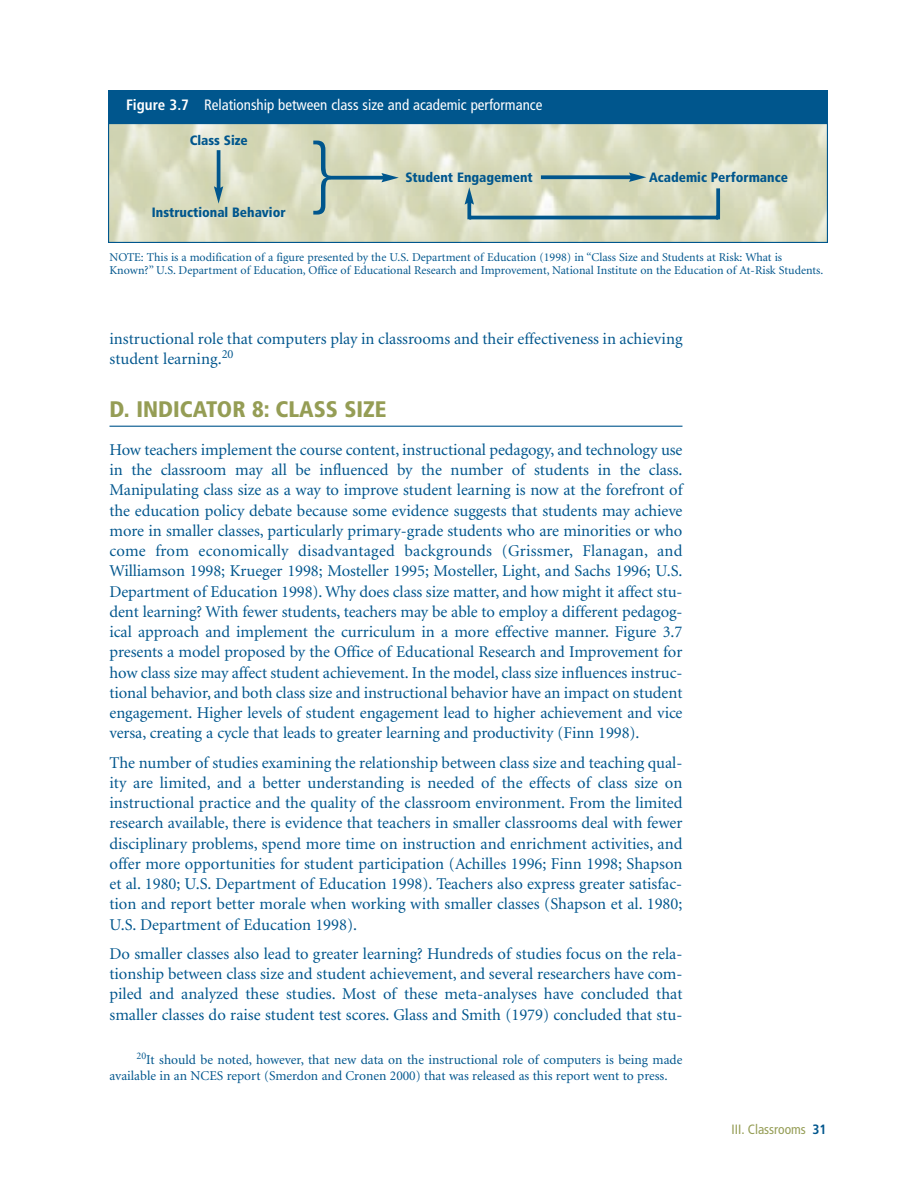
<style>
.page{position:relative;width:918px;height:1188px;background:#fff}
.page>*{position:absolute;margin:0;border:0;box-sizing:border-box;transform-origin:0 0}
.t1{font:300 condensed 82.65px "Frutiger";color:#00568d}
.t2{font:900 condensed 22.5px "Frutiger";color:#959d55}
.t3{font:16.5px/20.2px "Minion";color:#00568d;text-align:justify}
.t4{font:condensed 15px "Frutiger";color:#fff}
.t5{font:13.5px/16.5px "Minion";color:#00568d}
.t6{font:900 condensed 13.5px "Frutiger";color:#00568d}
.t7{font:condensed 13.5px "Frutiger";color:#959d55}
.t8{font:12px/13.5px "Minion";color:#00568d}
.s1{font-weight:700}
.s2{font-weight:700;color:#00568d}
</style>
<div class="page">
<hr style="left:110px;top:426px;width:572px;height:1px;background:#00568d">
<div style="left:108px;top:90px;width:720px;height:33px;background:#00568d"></div>
<img style="left:110px;top:125px;width:716px;height:116px">
<div style="left:108px;top:123px;width:720px;height:120px;border:1px solid #00568d"></div>
<hr style="left:217px;top:150px;width:3px;height:40px;background:#00568d">
<svg style="left:214px;top:186px;width:9px;height:18px"></svg>
<svg style="left:541px;top:175px;width:88px;height:4px"></svg>
<svg style="left:629px;top:173px;width:17px;height:9px"></svg>
<svg style="left:329px;top:176px;width:52px;height:4px"></svg>
<svg style="left:381px;top:173px;width:18px;height:9px"></svg>
<hr style="left:469px;top:216px;width:249px;height:3px;background:#00568d">
<svg style="left:716px;top:188px;width:4px;height:31px"></svg>
<svg style="left:467px;top:205px;width:4px;height:14px"></svg>
<svg style="left:465px;top:187px;width:9px;height:18px"></svg>
<p class="t4" style="left:126px;top:99px;width:418px"><span class="s1">Figure 3.7</span> Relationship between class size and academic performance</p>
<p class="t6" style="left:190px;top:135px;width:60px">Class Size</p>
<p class="t1" style="left:312px;top:141px;width:23px">}</p>
<p class="t6" style="left:405px;top:172px;width:129px">Student Engagement</p>
<p class="t6" style="left:649px;top:172px;width:140px">Academic Performance</p>
<p class="t6" style="left:152px;top:207px;width:135px">Instructional Behavior</p>
<p class="t8" style="left:110px;top:251px;width:716px">NOTE: This is a modification of a figure presented by the U.S. Department of Education (1998) in “Class Size and Students at Risk: What is<br>Known?” U.S. Department of Education, Office of Educational Research and Improvement, National Institute on the Education of At-Risk Students.</p>
<p class="t3" style="left:110px;top:330px;width:575px">instructional role that computers play in classrooms and their effectiveness in achieving student learning.<sup>20</sup></p>
<h3 class="t2" style="left:110px;top:400px;width:278px">D. INDICATOR 8: CLASS SIZE</h3>
<p class="t3" style="left:110px;top:441px;width:575px">How teachers implement the course content, instructional pedagogy, and technology use in the classroom may all be influenced by the number of students in the class.<br>Manipulating class size as a way to improve student learning is now at the forefront of the education policy debate because some evidence suggests that students may achieve more in smaller classes, particularly primary-grade students who are minorities or who come from economically disadvantaged backgrounds (Grissmer, Flanagan, and Williamson 1998; Krueger 1998; Mosteller 1995; Mosteller, Light, and Sachs 1996; U.S.<br>Department of Education 1998). Why does class size matter, and how might it affect stu&shy;dent learning? With fewer students, teachers may be able to employ a different pedagog&shy;ical approach and implement the curriculum in a more effective manner. Figure 3.7 presents a model proposed by the Office of Educational Research and Improvement for how class size may affect student achievement. In the model, class size influences instruc&shy;tional behavior, and both class size and instructional behavior have an impact on student engagement. Higher levels of student engagement lead to higher achievement and vice versa, creating a cycle that leads to greater learning and productivity (Finn 1998).</p>
<p class="t3" style="left:110px;top:754px;width:575px">The number of studies examining the relationship between class size and teaching qual&shy;ity are limited, and a better understanding is needed of the effects of class size on instructional practice and the quality of the classroom environment. From the limited research available, there is evidence that teachers in smaller classrooms deal with fewer disciplinary problems, spend more time on instruction and enrichment activities, and offer more opportunities for student participation (Achilles 1996; Finn 1998; Shapson et al. 1980; U.S. Department of Education 1998). Teachers also express greater satisfac&shy;tion and report better morale when working with smaller classes (Shapson et al. 1980;</p>
<p class="t3" style="left:110px;top:916px;width:249px">U.S. Department of Education 1998).</p>
<p class="t3" style="left:110px;top:945px;width:575px">Do smaller classes also lead to greater learning? Hundreds of studies focus on the rela&shy;tionship between class size and student achievement, and several researchers have com&shy;piled and analyzed these studies. Most of these meta-analyses have concluded that smaller classes do raise student test scores. Glass and Smith (1979) concluded that stu-</p>
<p class="t5" style="left:109px;top:1053px;width:574px;text-indent:27px"><sup>20</sup>It should be noted, however, that new data on the instructional role of computers is being made available in an NCES report (Smerdon and Cronen 2000) that was released as this report went to press.</p>
<p class="t7" style="left:732px;top:1124px;width:96px">III. Classrooms <span class="s2">31</span></p>
</div>
